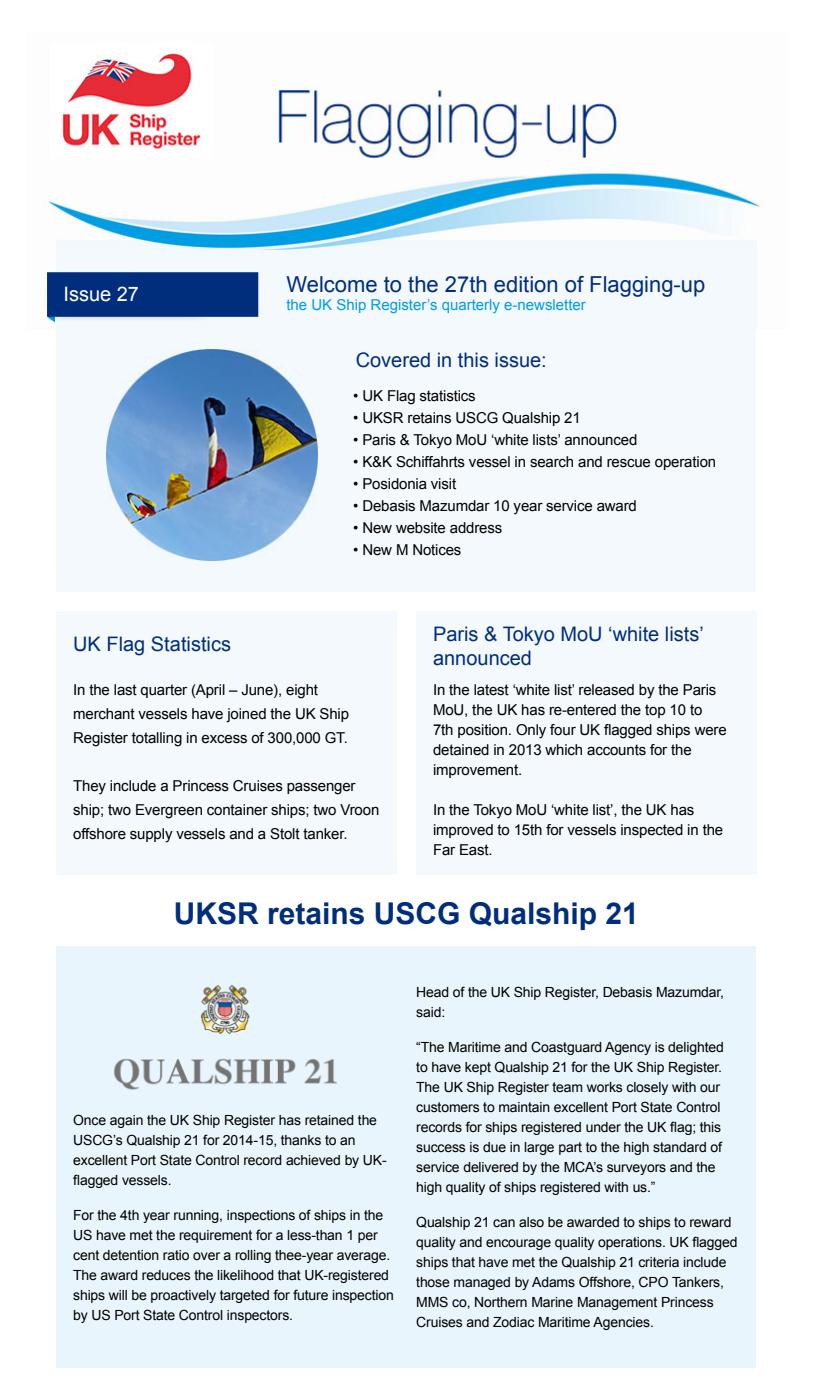
<style>
.page{position:relative;width:815px;height:1400px;background:#fff}
.page>*{position:absolute;margin:0;border:0;box-sizing:border-box;transform-origin:0 0}
.t1{font:700 30px "Arial";color:#002e7c}
.t2{font:22px "Arial";color:#002e7c}
.t3{font:20px/24px "Arial";color:#002e7c}
.t4{font:20px "Arial";color:#fff}
.t5{font:15px/20px "Arial";letter-spacing:-.01em;color:#000}
.t6{font:15px "Arial";color:#009ce6}
.t7{font:14px/20px "Arial";letter-spacing:-.01em;color:#000}
</style>
<div class="page">
<img style="left:45px;top:53px;width:715px;height:277px">
<div style="left:56px;top:328px;width:700px;height:264px;background:#f4f9fd"></div>
<img style="left:107px;top:350px;width:211px;height:211px">
<div style="left:56px;top:611px;width:340px;height:264px;background:#f4f9fd"></div>
<div style="left:416px;top:611px;width:340px;height:264px;background:#f4f9fd"></div>
<div style="left:56px;top:947px;width:700px;height:421px;background:#e9f5fc"></div>
<img style="left:114px;top:985px;width:223px;height:105px">
<h3 class="t4" style="left:63px;top:281px;width:77px">Issue 27</h3>
<h2 class="t2" style="left:286px;top:270px;width:421px">Welcome to the 27th edition of Flagging-up</h2>
<p class="t6" style="left:286px;top:295px;width:301px">the UK Ship Register’s quarterly e-newsletter</p>
<h3 class="t3" style="left:356px;top:348px;width:193px">Covered in this issue:</h3>
<p class="t5" style="left:353px;top:386px;width:124px">• UK Flag statistics</p>
<p class="t5" style="left:353px;top:408px;width:229px">• UKSR retains USCG Qualship 21</p>
<p class="t5" style="left:353px;top:430px;width:286px">• Paris &amp; Tokyo MoU ‘white lists’ announced</p>
<p class="t5" style="left:353px;top:452px;width:364px">• K&amp;K Schiffahrts vessel in search and rescue operation</p>
<p class="t5" style="left:353px;top:474px;width:104px">• Posidonia visit</p>
<p class="t5" style="left:353px;top:496px;width:285px">• Debasis Mazumdar 10 year service award</p>
<p class="t5" style="left:353px;top:518px;width:150px">• New website address</p>
<p class="t5" style="left:353px;top:540px;width:110px">• New M Notices</p>
<h3 class="t3" style="left:73px;top:632px;width:159px">UK Flag Statistics</h3>
<h3 class="t3" style="left:433px;top:622px;width:272px">Paris &amp; Tokyo MoU ‘white lists’ announced</h3>
<p class="t5" style="left:73px;top:678px;width:277px;line-height:24px">In the last quarter (April – June), eight merchant vessels have joined the UK Ship<br>Register totalling in excess of 300,000 GT.</p>
<p class="t5" style="left:73px;top:774px;width:308px;line-height:24px">They include a Princess Cruises passenger ship; two Evergreen container ships; two Vroon offshore supply vessels and a Stolt tanker.</p>
<p class="t5" style="left:433px;top:680px;width:295px">In the latest ‘white list’ released by the Paris MoU, the UK has re-entered the top 10 to<br>7th position. Only four UK flagged ships were detained in 2013 which accounts for the improvement.</p>
<p class="t5" style="left:433px;top:800px;width:292px">In the Tokyo MoU ‘white list’, the UK has improved to 15th for vessels inspected in the<br>Far East.</p>
<h1 class="t1" style="left:174px;top:894px;width:467px">UKSR retains USCG Qualship 21</h1>
<p class="t7" style="left:73px;top:1111px;width:315px">Once again the UK Ship Register has retained the USCG’s Qualship 21 for 2014-15, thanks to an excellent Port State Control record achieved by UK&shy;flagged vessels.</p>
<p class="t7" style="left:73px;top:1206px;width:322px">For the 4th year running, inspections of ships in the US have met the requirement for a less-than 1 per cent detention ratio over a rolling thee-year average.<br>The award reduces the likelihood that UK-registered ships will be proactively targeted for future inspection by US Port State Control inspectors.</p>
<p class="t7" style="left:416px;top:983px;width:309px">Head of the UK Ship Register, Debasis Mazumdar, said:</p>
<p class="t7" style="left:416px;top:1038px;width:309px">“The Maritime and Coastguard Agency is delighted to have kept Qualship 21 for the UK Ship Register.<br>The UK Ship Register team works closely with our customers to maintain excellent Port State Control records for ships registered under the UK flag; this success is due in large part to the high standard of service delivered by the MCA’s surveyors and the high quality of ships registered with us.”</p>
<p class="t7" style="left:416px;top:1213px;width:323px">Qualship 21 can also be awarded to ships to reward quality and encourage quality operations. UK flagged ships that have met the Qualship 21 criteria include those managed by Adams Offshore, CPO Tankers, MMS co, Northern Marine Management Princess Cruises and Zodiac Maritime Agencies.</p>
</div>
